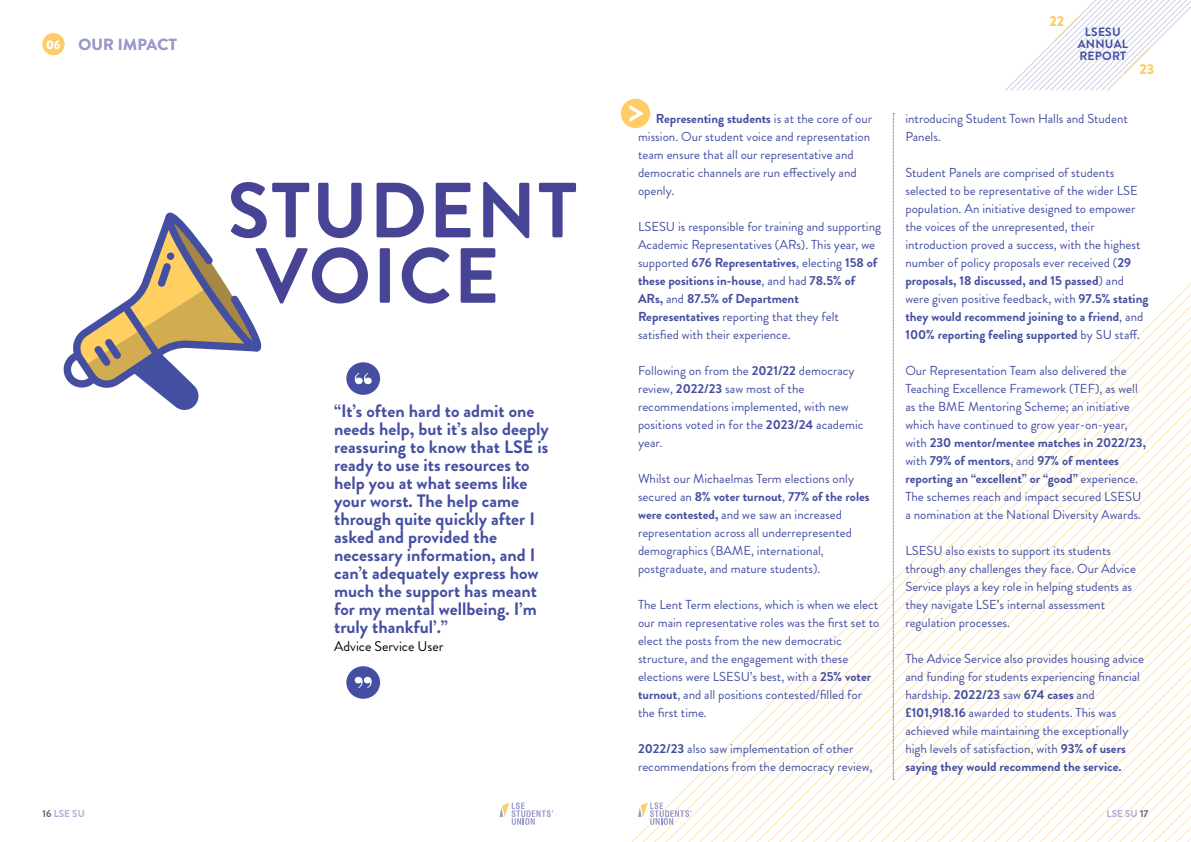
<style>
.page{position:relative;width:1191px;height:842px;background:#fff}
.page>*{position:absolute;margin:0;border:0;box-sizing:border-box;transform-origin:0 0}
.t1{font:700 78px "Brandon Grotesque";letter-spacing:.02em;color:#484495}
.t2{font:700 18px/18px "Brandon Grotesque";color:#454fa1}
.t3{font:700 16px "Brandon Grotesque";letter-spacing:.02em;color:#9a9acc}
.t4{font:900 14.4px "Brandon Grotesque";color:#ffcd67}
.t5{font:14px "Brandon Grotesque";color:#000}
.t6{font:13px/18px "Brandon Grotesque";color:#454fa1}
.t7{font:900 12.6px "Brandon Grotesque";color:#fff}
.t8{font:700 12px/12px "Brandon Grotesque";letter-spacing:.02em;color:#454fa1;text-align:center}
.t9{font:700 10px "Brandon Grotesque";color:#b0afd8}
.s1{font-weight:900;font-size:12.6px;color:#fff}
.s2{font-weight:700}
.s3{color:#636466}
</style>
<div class="page">
<svg style="left:499px;top:802px;width:54px;height:23px"></svg>
<svg style="left:884px;top:277px;width:11px;height:565px"></svg>
<svg style="left:906px;top:556px;width:12px;height:286px"></svg>
<svg style="left:918px;top:545px;width:11px;height:297px"></svg>
<svg style="left:929px;top:534px;width:11px;height:308px"></svg>
<svg style="left:940px;top:522px;width:12px;height:320px"></svg>
<svg style="left:952px;top:511px;width:11px;height:331px"></svg>
<svg style="left:963px;top:500px;width:11px;height:342px"></svg>
<svg style="left:974px;top:488px;width:12px;height:354px"></svg>
<svg style="left:986px;top:477px;width:11px;height:365px"></svg>
<svg style="left:997px;top:466px;width:11px;height:376px"></svg>
<svg style="left:1008px;top:454px;width:12px;height:388px"></svg>
<svg style="left:1020px;top:443px;width:11px;height:399px"></svg>
<svg style="left:1031px;top:432px;width:11px;height:410px"></svg>
<svg style="left:1042px;top:420px;width:12px;height:422px"></svg>
<svg style="left:1054px;top:409px;width:11px;height:433px"></svg>
<svg style="left:1065px;top:398px;width:11px;height:444px"></svg>
<svg style="left:1076px;top:386px;width:12px;height:456px"></svg>
<svg style="left:1088px;top:375px;width:11px;height:467px"></svg>
<svg style="left:1099px;top:364px;width:11px;height:478px"></svg>
<svg style="left:1110px;top:352px;width:12px;height:490px"></svg>
<svg style="left:1122px;top:283px;width:69px;height:559px"></svg>
<svg style="left:1005px;top:0;width:186px;height:91px"></svg>
<div style="left:43px;top:33px;width:21px;height:22px;background:#ffcd67;border-radius:50%"></div>
<div style="left:346px;top:362px;width:34px;height:33px;background:#454fa1;border-radius:50%"></div>
<svg style="left:355px;top:373px;width:17px;height:11px"></svg>
<div style="left:346px;top:666px;width:34px;height:33px;background:#454fa1;border-radius:50%"></div>
<svg style="left:355px;top:677px;width:17px;height:11px"></svg>
<div style="left:621px;top:99px;width:29px;height:29px;background:#ffcd67;border-radius:50%"></div>
<svg style="left:629px;top:105px;width:14px;height:17px"></svg>
<svg style="left:893px;top:113px;width:1px;height:667px"></svg>
<svg style="left:63px;top:212px;width:199px;height:198px"></svg>
<p class="t3" style="left:46px;top:33px;width:132px"><span class="s1">06</span> OUR IMPACT</p>
<p class="t7" style="left:53px;top:35px;width:12px">4.</p>
<h1 class="t1" style="left:227px;top:156px;width:351px">STUDENT</h1>
<h1 class="t1" style="left:256px;top:221px;width:245px">VOICE</h1>
<p class="t2" style="left:334px;top:402px;width:216px">“It’s often hard to admit one needs help, but it’s also deeply reassuring to know that LSE is ready to use its resources to help you at what seems like your worst. The help came through quite quickly after I asked and provided the necessary information, and I can’t adequately express how much the support has meant for my mental wellbeing. I’m truly thankful’.”</p>
<p class="t5" style="left:334px;top:637px;width:111px">Advice Service User</p>
<p class="t6" style="left:638px;top:109px;width:235px;text-indent:18px"><span class="s2">Representing students</span> is at the core of our mission. Our student voice and representation team ensure that all our representative and democratic channels are run effectively and openly.</p>
<p class="t6" style="left:638px;top:217px;width:244px">LSESU is responsible for training and supporting Academic Representatives (ARs). This year, we supported <span class="s2">676 Representatives</span>, electing <span class="s2">158 of these positions in-house</span>, and had <span class="s2">78.5% of ARs,</span> and <span class="s2">87.5% of Department Representatives</span> reporting that they felt satisfied with their experience.</p>
<p class="t6" style="left:638px;top:361px;width:227px">Following on from the <span class="s2">2021/22</span> democracy review, <span class="s2">2022/23</span> saw most of the recommendations implemented, with new positions voted in for the <span class="s2">2023/24</span> academic year.</p>
<p class="t6" style="left:638px;top:469px;width:233px">Whilst our Michaelmas Term elections only secured an <span class="s2">8% voter turnout</span>, <span class="s2">77% of the roles were contested,</span> and we saw an increased representation across all underrepresented demographics (BAME, international, postgraduate, and mature students).</p>
<p class="t6" style="left:638px;top:595px;width:243px">The Lent Term elections, which is when we elect our main representative roles was the first set to elect the posts from the new democratic structure, and the engagement with these elections were LSESU’s best, with a <span class="s2">25% voter turnout</span>, and all positions contested/filled for the first time.</p>
<p class="t6" style="left:638px;top:739px;width:236px"><span class="s2">2022/23</span> also saw implementation of other recommendations from the democracy review,</p>
<p class="t4" style="left:1049px;top:11px;width:16px">22</p>
<p class="t8" style="left:1077px;top:26px;width:52px">LSESU<br>ANNUAL<br>REPORT</p>
<p class="t4" style="left:1139px;top:59px;width:16px">23</p>
<p class="t6" style="left:905px;top:109px;width:224px">introducing Student Town Halls and Student<br>Panels.</p>
<p class="t6" style="left:905px;top:163px;width:244px">Student Panels are comprised of students selected to be representative of the wider LSE population. An initiative designed to empower the voices of the unrepresented, their introduction proved a success, with the highest number of policy proposals ever received (<span class="s2">29 proposals, 18 discussed, and 15 passed</span>) and were given positive feedback, with <span class="s2">97.5% stating they would recommend joining to a friend</span>, and <span class="s2">100% reporting feeling supported</span> by SU staff.</p>
<p class="t6" style="left:905px;top:361px;width:242px">Our Representation Team also delivered the Teaching Excellence Framework (TEF), as well as the BME Mentoring Scheme; an initiative which have continued to grow year-on-year, with <span class="s2">230 mentor/mentee matches in 2022/23, </span>with <span class="s2">79% of mentors</span>, and <span class="s2">97% of mentees reporting an “excellent” or “good”</span> experience.<br>The schemes reach and impact secured LSESU a nomination at the National Diversity Awards.</p>
<p class="t6" style="left:905px;top:541px;width:232px">LSESU also exists to support its students through any challenges they face. Our Advice Service plays a key role in helping students as they navigate LSE’s internal assessment regulation processes.</p>
<p class="t6" style="left:905px;top:649px;width:240px">The Advice Service also provides housing advice and funding for students experiencing financial hardship. <span class="s2">2022/23</span> saw <span class="s2">674 cases</span> and <span class="s2">£101,918.16</span> awarded to students. This was achieved while maintaining the exceptionally high levels of satisfaction, with <span class="s2">93% of users saying they would recommend the service.</span></p>
<p class="t9" style="left:43px;top:807px;width:44px"><span class="s3">16</span> LSE SU</p>
<p class="t9" style="left:1106px;top:807px;width:43px">LSE SU <span class="s3">17</span></p>
</div>
